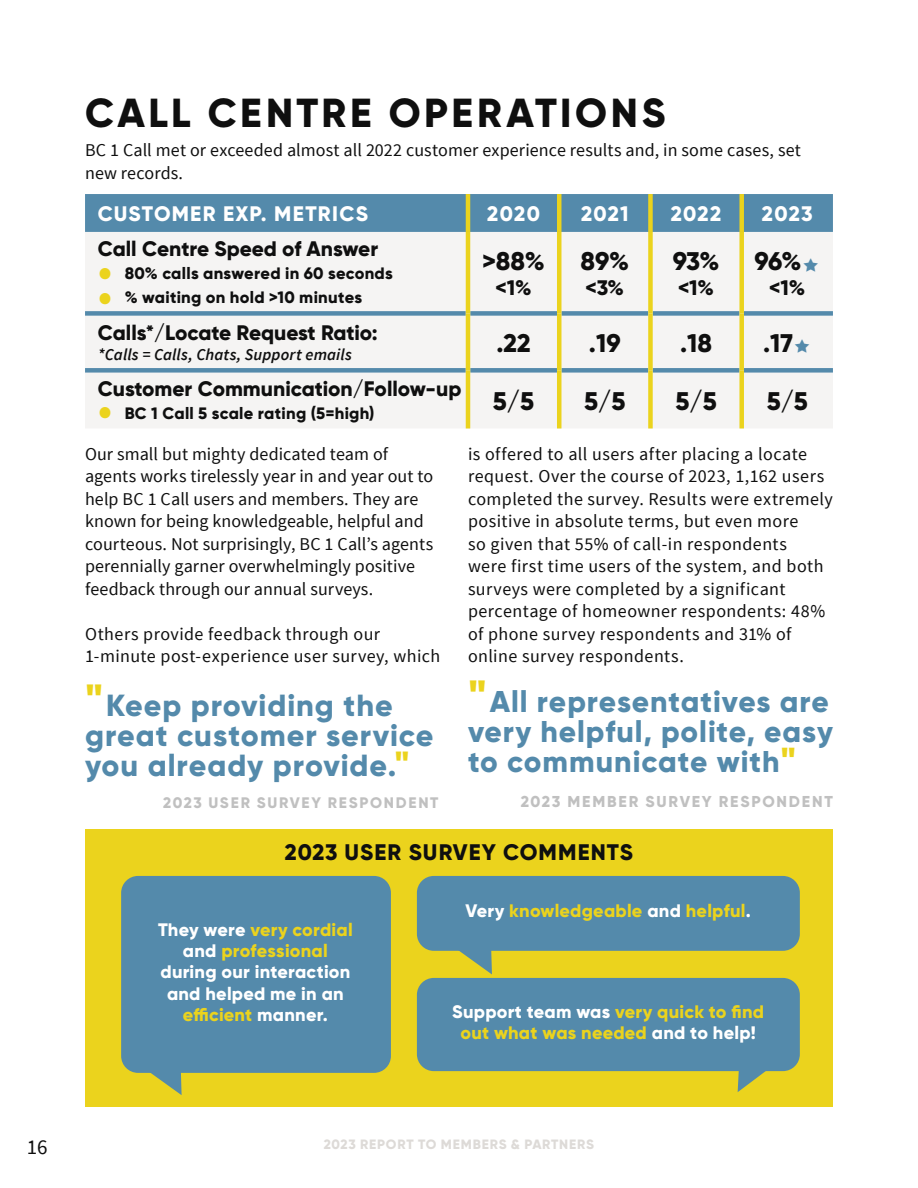
<style>
.page{position:relative;width:918px;height:1188px;background:#fff}
.page>*{position:absolute;margin:0;border:0;box-sizing:border-box;transform-origin:0 0}
.t1{font:800 40.5px "Gilroy";letter-spacing:.085em;color:#0f0f0f}
.t2{font:800 30.45px/30px "Gilroy";letter-spacing:.03em;color:#548aab}
.t3{font:800 30px/30px "Gilroy";letter-spacing:.03em;color:#548aab}
.t4{font:800 25.5px "Gilroy";color:#0f0f0f}
.t5{font:800 22.5px "Gilroy";letter-spacing:.045em;color:#0f0f0f}
.t6{font:800 21px "Gilroy";color:#0f0f0f}
.t7{font:800 21px "Gilroy";letter-spacing:.055em;color:#fff}
.t8{font:21px "Source Sans Pro";color:#0f0f0f}
.t9{font:800 18.15px/21.5px "Gilroy";letter-spacing:.015em;color:#fff;text-align:center}
.t10{font:800 18.15px/21.5px "Gilroy";letter-spacing:.015em;color:#ebd31d;text-align:center}
.t11{font:18px/22.5px "Source Sans Pro";letter-spacing:.02em;color:#0f0f0f}
.t12{font:800 16.5px "Gilroy";letter-spacing:.015em;color:#0f0f0f}
.t13{font:italic 600 16.5px "Source Sans Pro";letter-spacing:.01em;color:#0f0f0f}
.t14{font:800 15.75px "Gilroy";letter-spacing:.115em;color:#c0c0c0}
.t15{font:800 15.3px "Gilroy";letter-spacing:.115em;color:#c0c0c0}
.t16{font:800 13.5px "Gilroy";letter-spacing:.055em;color:#dddad7}
.s1{font-family:"Source Sans Pro";font-weight:400;font-size:48px;color:#ebd31d}
.s2{font-size:45px;color:#ebd31d}
.s3{font-size:37.8px;color:#ebd31d}
.s4{font-size:46.5px;color:#ebd31d}
.s5{font-size:39px;color:#ebd31d}
.s6{color:#ebd31d}
.s7{color:#fff}
</style>
<div class="page">
<div style="left:85px;top:830px;width:748px;height:277px;background:#ebd31d"></div>
<div style="left:85px;top:194px;width:748px;height:38px;background:#548aab"></div>
<div style="left:85px;top:232px;width:748px;height:196px;background:#f5f4f3"></div>
<div style="left:85px;top:311px;width:381px;height:5px;background:#548aab"></div>
<div style="left:470px;top:311px;width:87px;height:5px;background:#548aab"></div>
<div style="left:561px;top:311px;width:87px;height:5px;background:#548aab"></div>
<div style="left:653px;top:311px;width:86px;height:5px;background:#548aab"></div>
<div style="left:744px;top:311px;width:89px;height:5px;background:#548aab"></div>
<div style="left:85px;top:368px;width:381px;height:5px;background:#548aab"></div>
<div style="left:470px;top:368px;width:87px;height:5px;background:#548aab"></div>
<div style="left:561px;top:368px;width:87px;height:5px;background:#548aab"></div>
<div style="left:653px;top:368px;width:86px;height:5px;background:#548aab"></div>
<div style="left:744px;top:368px;width:89px;height:5px;background:#548aab"></div>
<hr style="left:466px;top:194px;width:4px;height:38px;background:#ebd31d">
<hr style="left:557px;top:194px;width:4px;height:38px;background:#ebd31d">
<div style="left:648px;top:194px;width:5px;height:38px;background:#ebd31d"></div>
<div style="left:739px;top:194px;width:5px;height:38px;background:#ebd31d"></div>
<hr style="left:466px;top:232px;width:4px;height:81px;background:#ebd31d">
<hr style="left:557px;top:232px;width:4px;height:81px;background:#ebd31d">
<div style="left:648px;top:232px;width:5px;height:81px;background:#ebd31d"></div>
<div style="left:739px;top:232px;width:5px;height:81px;background:#ebd31d"></div>
<hr style="left:466px;top:313px;width:4px;height:57px;background:#ebd31d">
<hr style="left:557px;top:313px;width:4px;height:57px;background:#ebd31d">
<div style="left:648px;top:313px;width:5px;height:57px;background:#ebd31d"></div>
<div style="left:739px;top:313px;width:5px;height:57px;background:#ebd31d"></div>
<hr style="left:466px;top:370px;width:4px;height:58px;background:#ebd31d">
<hr style="left:557px;top:370px;width:4px;height:58px;background:#ebd31d">
<div style="left:648px;top:370px;width:5px;height:58px;background:#ebd31d"></div>
<div style="left:739px;top:370px;width:5px;height:58px;background:#ebd31d"></div>
<svg style="left:738px;top:1061px;width:61px;height:31px"></svg>
<div style="left:417px;top:978px;width:383px;height:93px;background:#548aab;border-radius:17px"></div>
<svg style="left:122px;top:1063px;width:60px;height:32px"></svg>
<div style="left:121px;top:876px;width:270px;height:197px;background:#548aab;border-radius:17px"></div>
<div style="left:417px;top:876px;width:383px;height:75px;background:#548aab;border-radius:17px"></div>
<svg style="left:453px;top:950px;width:39px;height:24px"></svg>
<svg style="left:804px;top:257px;width:14px;height:14px"></svg>
<svg style="left:795px;top:339px;width:14px;height:14px"></svg>
<h1 class="t1" style="left:85px;top:87px;width:582px">CALL CENTRE OPERATIONS</h1>
<p class="t11" style="left:85px;top:139px;width:717px">BC 1 Call met or exceeded almost all 2022 customer experience results and, in some cases, set new records.</p>
<p class="t7" style="left:98px;top:201px;width:272px">CUSTOMER EXP. METRICS</p>
<p class="t7" style="left:487px;top:201px;width:54px">2020</p>
<p class="t7" style="left:581px;top:201px;width:46px">2021</p>
<p class="t7" style="left:671px;top:201px;width:52px">2022</p>
<p class="t7" style="left:762px;top:201px;width:52px">2023</p>
<p class="t6" style="left:98px;top:235px;width:282px">Call Centre Speed of Answer</p>
<p class="t12" style="left:98px;top:263px;width:297px"><span class="s1">•</span> 80% calls answered in 60 seconds</p>
<p class="t12" style="left:98px;top:287px;width:266px"><span class="s1">•</span> % waiting on hold &gt;10 minutes</p>
<h3 class="t4" style="left:482px;top:245px;width:64px">&gt;88%</h3>
<p class="t6" style="left:496px;top:275px;width:38px">&lt;1%</p>
<h3 class="t4" style="left:580px;top:245px;width:50px">89%</h3>
<p class="t6" style="left:586px;top:275px;width:40px">&lt;3%</p>
<h3 class="t4" style="left:673px;top:245px;width:48px">93%</h3>
<p class="t6" style="left:678px;top:275px;width:38px">&lt;1%</p>
<h3 class="t4" style="left:754px;top:245px;width:49px">96%</h3>
<p class="t6" style="left:769px;top:275px;width:38px">&lt;1%</p>
<p class="t6" style="left:98px;top:320px;width:281px">Calls*/Locate Request Ratio:</p>
<p class="t13" style="left:98px;top:344px;width:256px">*Calls = Calls, Chats, Support emails</p>
<p class="t6" style="left:98px;top:376px;width:365px">Customer Communication/Follow-up</p>
<p class="t12" style="left:98px;top:403px;width:278px"><span class="s1">•</span> BC 1 Call 5 scale rating (5=high)</p>
<h3 class="t4" style="left:496px;top:327px;width:36px">.22</h3>
<h3 class="t4" style="left:589px;top:327px;width:33px">.19</h3>
<h3 class="t4" style="left:680px;top:327px;width:34px">.18</h3>
<h3 class="t4" style="left:763px;top:327px;width:31px">.17</h3>
<h3 class="t4" style="left:493px;top:385px;width:43px">5/5</h3>
<h3 class="t4" style="left:584px;top:385px;width:43px">5/5</h3>
<h3 class="t4" style="left:675px;top:385px;width:43px">5/5</h3>
<h3 class="t4" style="left:767px;top:385px;width:43px">5/5</h3>
<p class="t11" style="left:85px;top:443px;width:350px">Our small but mighty dedicated team of agents works tirelessly year in and year out to help BC 1 Call users and members. They are known for being knowledgeable, helpful and courteous. Not surprisingly, BC 1 Call’s agents perennially garner overwhelmingly positive feedback through our annual surveys.</p>
<p class="t11" style="left:85px;top:623px;width:357px">Others provide feedback through our<br>1-minute post-experience user survey, which</p>
<h2 class="t2" style="left:85px;top:690px;width:350px"><span class="s2">"</span>Keep providing the great customer service you already provide.<span class="s3">"</span></h2>
<p class="t15" style="left:163px;top:793px;width:277px">2023 USER SURVEY RESPONDENT</p>
<p class="t11" style="left:468px;top:443px;width:367px">is offered to all users after placing a locate request. Over the course of 2023, 1,162 users completed the survey. Results were extremely positive in absolute terms, but even more<br>so given that 55% of call-in respondents<br>were first time users of the system, and both surveys were completed by a significant percentage of homeowner respondents: 48% of phone survey respondents and 31% of online survey respondents.</p>
<h3 class="t3" style="left:468px;top:686px;width:366px"><span class="s4">"</span>All representatives are very helpful, polite, easy to communicate with<span class="s5">"</span></h3>
<p class="t14" style="left:521px;top:792px;width:314px">2023 MEMBER SURVEY RESPONDENT</p>
<p class="t5" style="left:285px;top:838px;width:349px">2023 USER SURVEY COMMENTS</p>
<p class="t9" style="left:158px;top:918px;width:196px">They were <span class="s6">very cordial </span>and <span class="s6">professional </span>during our interaction and helped me in an <span class="s6">efficient</span> manner.</p>
<p class="t10" style="left:465px;top:900px;width:287px"><span class="s7">Very</span> knowledgeable <span class="s7">and</span> helpful<span class="s7">.</span></p>
<p class="t10" style="left:452px;top:1001px;width:314px"><span class="s7">Support team was</span> very quick to find out what was needed <span class="s7">and to help!</span></p>
<p class="t8" style="left:27px;top:1134px;width:22px">16</p>
<p class="t16" style="left:324px;top:1136px;width:272px">2023 REPORT TO MEMBERS &amp; PARTNERS</p>
</div>
